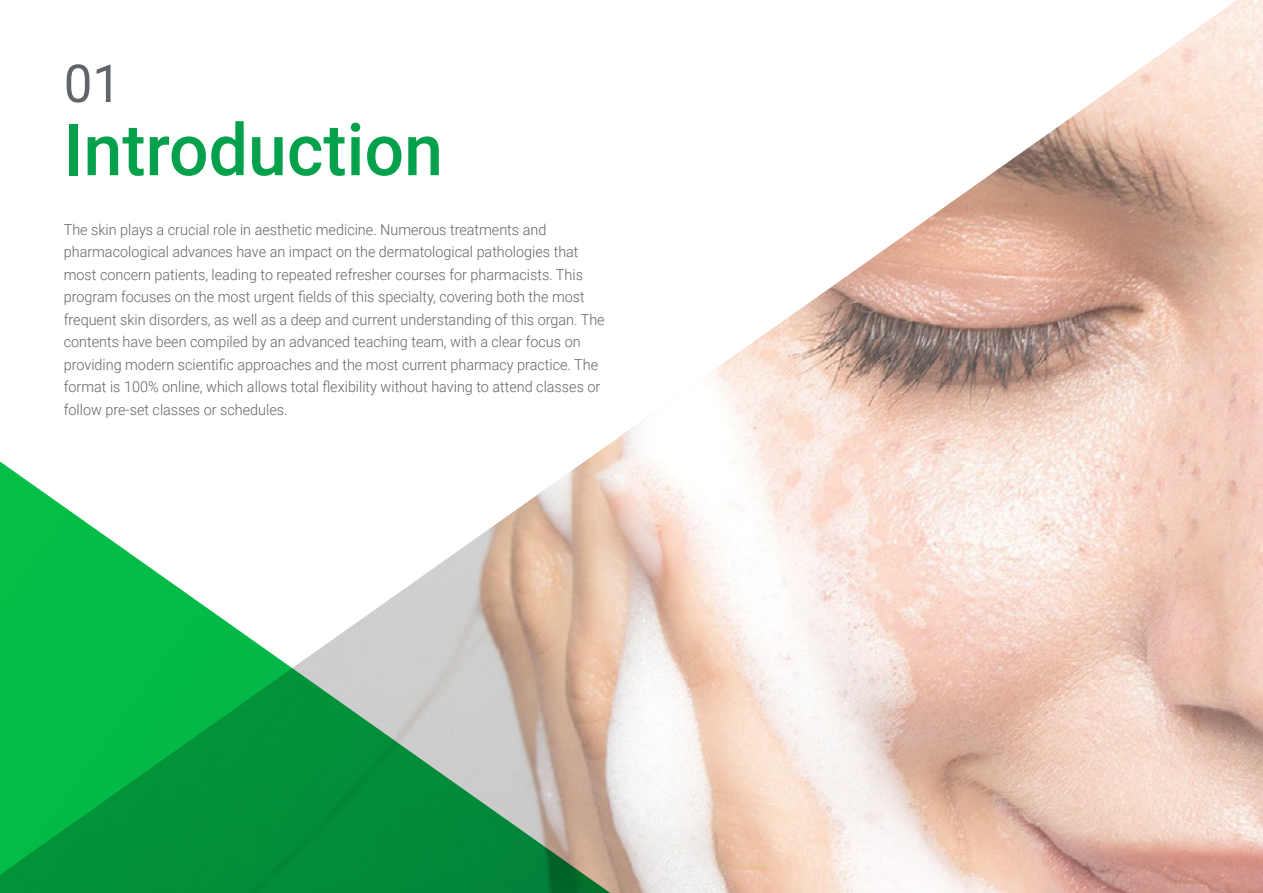
<style>
.page{position:relative;width:1263px;height:893px;background:#fff}
.page>*{position:absolute;margin:0;border:0;box-sizing:border-box;transform-origin:0 0}
.t1{font:500 72px "Roboto";color:#04a14d}
.t2{font:52.5px "Roboto";color:#61646a}
.t3{font:300 15px/22.5px "Roboto";color:#61646a;scale:.96 1}
</style>
<div class="page">
<img style="left:607px;top:0;width:656px;height:893px">
<svg style="left:0;top:446px;width:640px;height:447px"></svg>
<h2 class="t2" style="left:64px;top:47px;width:59px">01</h2>
<h1 class="t1" style="left:64px;top:99px;width:381px">Introduction</h1>
<p class="t3" style="left:64px;top:217px;width:565px">The skin plays a crucial role in aesthetic medicine. Numerous treatments and pharmacological advances have an impact on the dermatological pathologies that most concern patients, leading to repeated refresher courses for pharmacists. This program focuses on the most urgent fields of this specialty, covering both the most frequent skin disorders, as well as a deep and current understanding of this organ. The contents have been compiled by an advanced teaching team, with a clear focus on providing modern scientific approaches and the most current pharmacy practice. The format is 100% online, which allows total flexibility without having to attend classes or follow pre-set classes or schedules.</p>
</div>
